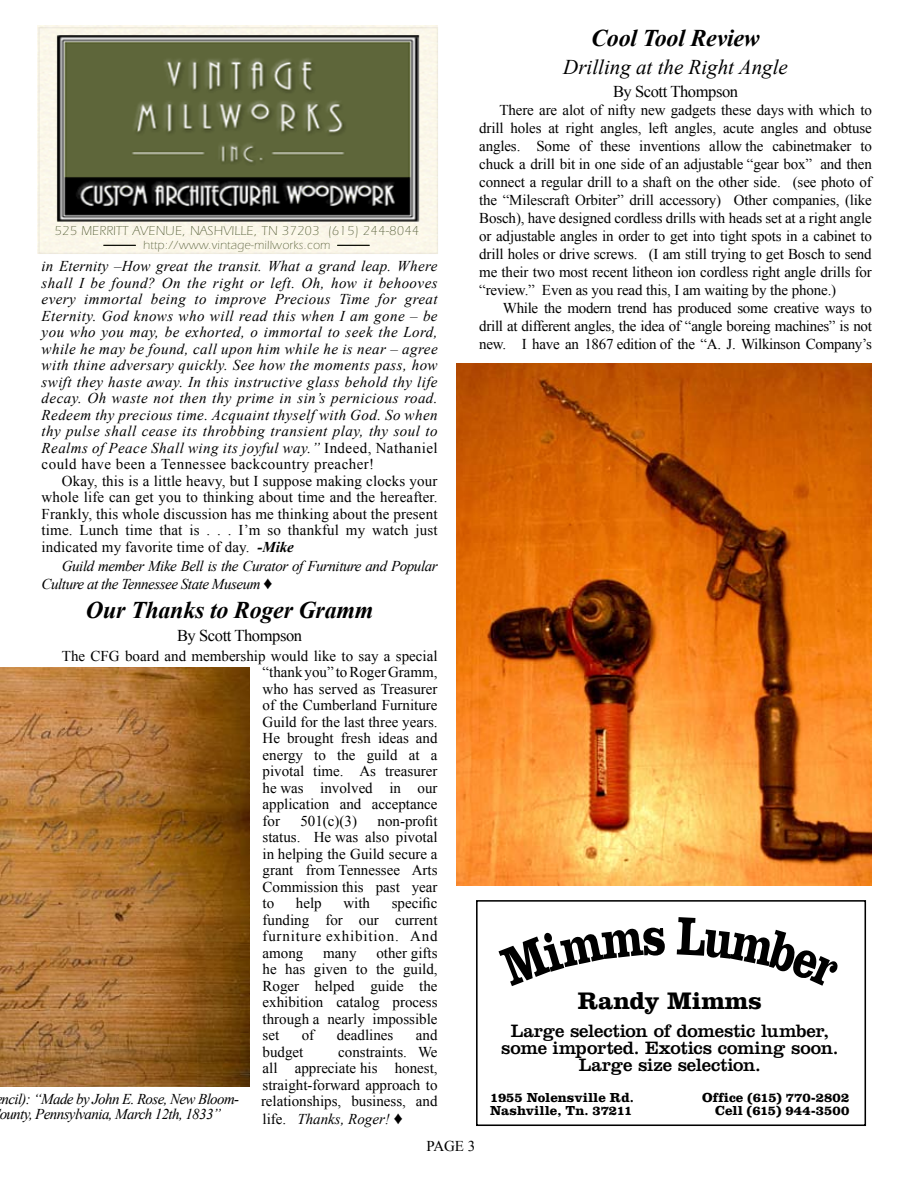
<style>
.page{position:relative;width:918px;height:1188px;background:#fff}
.page>*{position:absolute;margin:0;border:0;box-sizing:border-box;transform-origin:0 0}
.t1{font:700 24.9px "Clarendon";letter-spacing:-.01em;color:#000}
.t2{font:italic 700 24px "Times New Roman";letter-spacing:-.01em;color:#000}
.t3{font:italic 21px "Times New Roman";color:#000}
.t4{font:18.6px/17.1px "Clarendon";letter-spacing:-.01em;color:#000;text-align:center}
.t5{font:16.5px "Times New Roman";letter-spacing:-.025em;color:#000}
.t6{font:15px/16.5px "Times New Roman";color:#000;text-align:justify}
.t7{font:italic 15px/16.5px "Times New Roman";letter-spacing:-.03em;color:#000}
.t8{font:italic 15px "Times New Roman";color:#000}
.t9{font:700 13.5px "Clarendon";color:#000}
.t10{font:300 13.35px "Itc Eras";letter-spacing:.025em;color:#4c552d}
.t11{font:300 12.3px "Itc Eras";letter-spacing:.025em;color:#4c552d}
.s1{font-style:normal}
.s2{font-weight:700;font-style:italic}
</style>
<div class="page">
<div style="left:476px;top:900px;width:390px;height:226px;border:2px solid #000"></div>
<svg style="left:499px;top:928px;width:166px;height:58px"></svg>
<svg style="left:677px;top:917px;width:161px;height:69px"></svg>
<img style="left:0;top:667px;width:249px;height:420px">
<img style="left:457px;top:363px;width:415px;height:522px">
<img style="left:37px;top:26px;width:400px;height:227px">
<hr style="left:103px;top:245px;width:33px;height:1px;background:#000">
<hr style="left:337px;top:245px;width:33px;height:1px;background:#000">
<p class="t10" style="left:54px;top:224px;width:366px">525 MERRITT AVENUE, NASHVILLE, TN 37203 (615) 244-8044</p>
<p class="t11" style="left:143px;top:238px;width:188px">http://www.vintage-millworks.com</p>
<p class="t7" style="left:42px;top:258px;width:398px;text-align:justify">in Eternity –How great the transit. What a grand leap. Where shall I be found? On the right or left. Oh, how it behooves every immortal being to improve Precious Time for great Eternity. God knows who will read this when I am gone – be you who you may, be exhorted, o immortal to seek the Lord, while he may be found, call upon him while he is near – agree with thine adversary quickly. See how the moments pass, how swift they haste away. In this instructive glass behold thy life decay. Oh waste not then thy prime in sin’s pernicious road.<br>Redeem thy precious time. Acquaint thyself with God. So when thy pulse shall cease its throbbing transient play, thy soul to Realms of Peace Shall wing its joyful way.” <span class="s1">Indeed, Nathaniel could have been a Tennessee backcountry preacher!</span></p>
<p class="t6" style="left:42px;top:472px;width:398px;text-indent:20px">Okay, this is a little heavy, but I suppose making clocks your whole life can get you to thinking about time and the hereafter.<br>Frankly, this whole discussion has me thinking about the present time. Lunch time that is . . . I’m so thankful my watch just indicated my favorite time of day. <span class="s2">-Mike</span></p>
<p class="t7" style="left:42px;top:557px;width:397px;line-height:18px;text-indent:20px">Guild member Mike Bell is the Curator of Furniture and Popular<br>Culture at the Tennessee State Museum ♦</p>
<h2 class="t2" style="left:86px;top:596px;width:289px">Our Thanks to Roger Gramm</h2>
<p class="t5" style="left:177px;top:626px;width:127px">By Scott Thompson</p>
<p class="t6" style="left:263px;top:647px;width:177px;text-indent:-201px">The CFG board and membership would like to say a special “thank you” to Roger Gramm, who has served as Treasurer of the Cumberland Furniture Guild for the last three years.<br>He brought fresh ideas and energy to the guild at a pivotal time. As treasurer he was involved in our application and acceptance for</p>
<p class="t6" style="left:263px;top:812px;width:177px;text-indent:115px">non-profit status. He was also pivotal in helping the Guild secure a grant from Tennessee Arts Commission this past year to</p>
<p class="t6" style="left:300px;top:812px;width:58px">501(c)(3)</p>
<p class="t6" style="left:263px;top:895px;width:177px;text-indent:129px">specific funding for our current furniture exhibition. And among</p>
<p class="t6" style="left:296px;top:895px;width:27px">help</p>
<p class="t6" style="left:343px;top:895px;width:28px">with</p>
<p class="t6" style="left:263px;top:944px;width:177px;text-indent:114px">other gifts he has given to the guild, Roger helped guide the exhibition catalog process through a nearly impossible set</p>
<p class="t6" style="left:323px;top:944px;width:35px">many</p>
<p class="t6" style="left:302px;top:1027px;width:14px">of</p>
<p class="t6" style="left:337px;top:1027px;width:58px">deadlines</p>
<p class="t6" style="left:416px;top:1027px;width:23px">and</p>
<p class="t6" style="left:263px;top:1043px;width:42px">budget</p>
<p class="t6" style="left:261px;top:1043px;width:178px;text-indent:77px">constraints. We all appreciate his honest, straight-forward approach to relationships, business, and</p>
<p class="t8" style="left:262px;top:1111px;width:142px"><span class="s1">life.</span> Thanks, Roger! ♦</p>
<p class="t7" style="left:0;top:1091px;width:241px;line-height:15.5px">ncil): “Made by John E. Rose, New Bloom&shy;ounty, Pennsylvania, March 12th, 1833”</p>
<h2 class="t2" style="left:591px;top:24px;width:170px">Cool Tool Review</h2>
<h3 class="t3" style="left:563px;top:55px;width:226px">Drilling at the Right Angle</h3>
<p class="t5" style="left:613px;top:82px;width:127px">By Scott Thompson</p>
<p class="t6" style="left:479px;top:101px;width:394px;line-height:18px;text-indent:20px">There are alot of nifty new gadgets these days with which to drill holes at right angles, left angles, acute angles and obtuse angles. Some of these inventions allow the cabinetmaker to chuck a drill bit in one side of an adjustable “gear box” and then connect a regular drill to a shaft on the other side. (see photo of the “Milescraft Orbiter” drill accessory) Other companies, (like Bosch), have designed cordless drills with heads set at a right angle or adjustable angles in order to get into tight spots in a cabinet to drill holes or drive screws. (I am still trying to get Bosch to send me their two most recent litheon ion cordless right angle drills for “review.” Even as you read this, I am waiting by the phone.)</p>
<p class="t6" style="left:479px;top:299px;width:394px;line-height:18px;text-indent:24px">While the modern trend has produced some creative ways to drill at different angles, the idea of “angle boreing machines” is not new. I have an 1867 edition of the “A. J. Wilkinson Company’s</p>
<h1 class="t1" style="left:578px;top:986px;width:186px">Randy Mimms</h1>
<p class="t4" style="left:501px;top:1022px;width:339px">Large selection of domestic lumber, some imported. Exotics coming soon.<br>Large size selection.</p>
<p class="t9" style="left:490px;top:1089px;width:145px">1955 Nolensville Rd.</p>
<p class="t9" style="left:702px;top:1089px;width:149px">Office (615) 770-2802</p>
<p class="t9" style="left:490px;top:1102px;width:144px">Nashville, Tn. 37211</p>
<p class="t9" style="left:715px;top:1102px;width:136px">Cell (615) 944-3500</p>
<p class="t6" style="left:426px;top:1138px;width:51px">PAGE 3</p>
</div>
